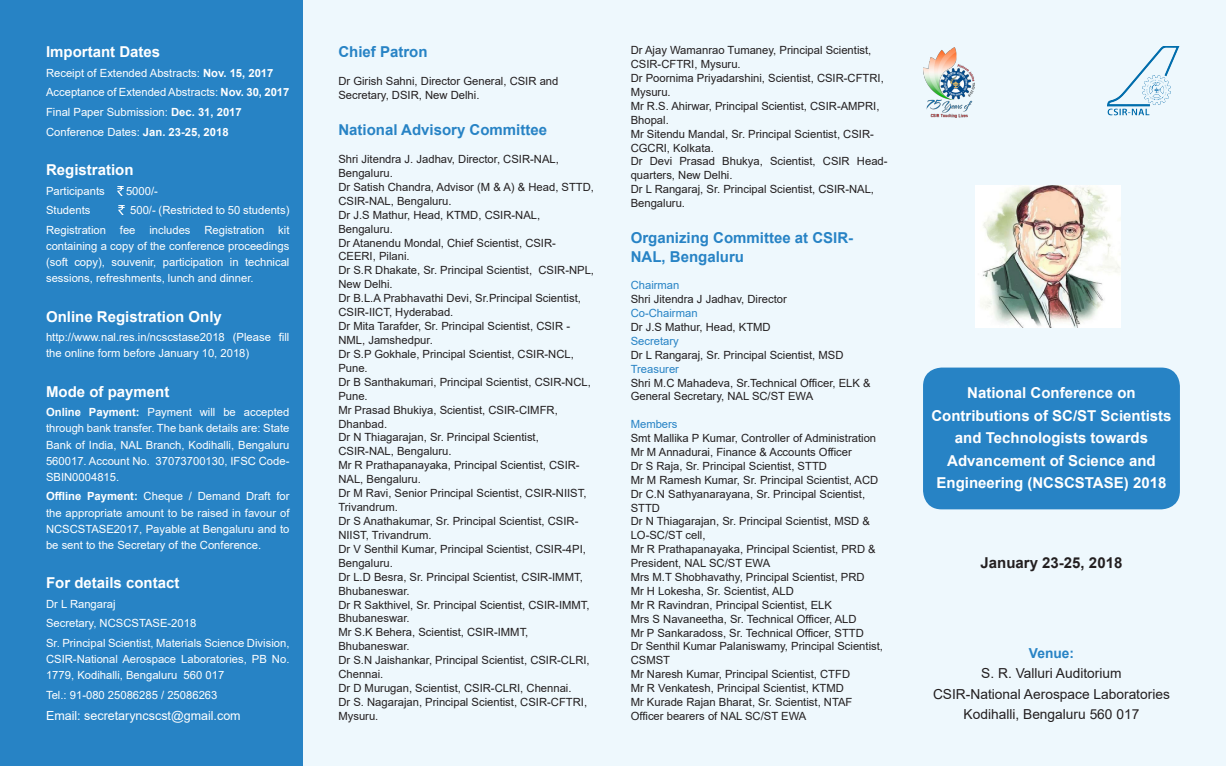
<style>
.page{position:relative;width:1226px;height:766px;background:#fff}
.page>*{position:absolute;margin:0;border:0;box-sizing:border-box;transform-origin:0 0}
.body_9_11{font:700 15px/22.5px "Arial";color:#fff;text-align:center}
.commi{font:700 15px/18.1px "Arial";color:#2783c5}
.t1{font:700 15px "Arial";color:#231f20}
.t2{font:13.75px "Arial";color:#231f20}
.t3{font:700 13.75px "Arial";color:#2783c5}
.body{font:12.5px "Arial";color:#fff}
.commi-2{font:11.25px/13.9px "Arial";color:#231f20}
.body_9_11-2{font:11.25px/16.1px "Arial";color:#fff;text-align:justify}
.commi-3{font:11.25px "Arial";color:#2783c5}
.s1{font-weight:700}
</style>
<div class="page">
<div style="left:1px;top:0;width:1225px;height:765px;background:#eef8fd"></div>
<div style="left:0;top:0;width:303px;height:765px;background:#2783c5"></div>
<img style="left:923px;top:48px;width:51px;height:69px">
<div style="left:923px;top:367px;width:257px;height:142px;background:#2783c5;border-radius:19px"></div>
<img style="left:1108px;top:46px;width:72px;height:70px">
<svg style="left:117px;top:187px;width:6px;height:9px"></svg>
<svg style="left:119px;top:206px;width:6px;height:9px"></svg>
<img style="left:976px;top:186px;width:145px;height:141px">
<p class="body_9_11" style="left:46px;top:41px;width:116px">Important Dates</p>
<p class="body_9_11-2" style="left:46px;top:65px;width:229px">Receipt of Extended Abstracts: <span class="s1">Nov. 15, 2017</span></p>
<p class="body_9_11-2" style="left:46px;top:84px;width:245px">Acceptance of Extended Abstracts: <span class="s1">Nov. 30, 2017</span></p>
<p class="body_9_11-2" style="left:46px;top:104px;width:197px">Final Paper Submission: <span class="s1">Dec. 31, 2017</span></p>
<p class="body_9_11-2" style="left:46px;top:123px;width:184px">Conference Dates: <span class="s1">Jan. 23-25, 2018</span></p>
<p class="body_9_11" style="left:46px;top:158px;width:89px">Registration</p>
<p class="body_9_11-2" style="left:46px;top:182px;width:60px">Participants</p>
<p class="body_9_11-2" style="left:126px;top:182px;width:33px">5000/-</p>
<p class="body_9_11-2" style="left:46px;top:202px;width:46px">Students</p>
<p class="body_9_11-2" style="left:130px;top:202px;width:161px">500/- (Restricted to 50 students)</p>
<p class="body_9_11-2" style="left:46px;top:222px;width:245px">Registration fee includes Registration kit containing a copy of the conference proceedings (soft copy), souvenir, participation in technical sessions, refreshments, lunch and dinner.</p>
<p class="body_9_11" style="left:46px;top:305px;width:177px">Online Registration Only</p>
<p class="body_9_11-2" style="left:46px;top:329px;width:245px">http://www.nal.res.in/ncscstase2018 (Please fill the online form before January 10, 2018)</p>
<p class="body_9_11" style="left:46px;top:380px;width:125px">Mode of payment</p>
<p class="body_9_11-2" style="left:46px;top:404px;width:245px"><span class="s1">Online Payment:</span> Payment will be accepted through bank transfer. The bank details are: State Bank of India, NAL Branch, Kodihalli, Bengaluru 560017. Account No. 37073700130, IFSC Code-SBIN0004815.</p>
<p class="body_9_11-2" style="left:46px;top:488px;width:245px"><span class="s1">Offline Payment:</span> Cheque / Demand Draft for the appropriate amount to be raised in favour of NCSCSTASE2017, Payable at Bengaluru and to be sent to the Secretary of the Conference.</p>
<p class="body_9_11" style="left:46px;top:571px;width:135px">For details contact</p>
<p class="body_9_11-2" style="left:46px;top:595px;width:71px">Dr L Rangaraj</p>
<p class="body_9_11-2" style="left:46px;top:615px;width:152px">Secretary, NCSCSTASE-2018</p>
<p class="body_9_11-2" style="left:46px;top:634px;width:245px">Sr. Principal Scientist, Materials Science Division, CSIR-National Aerospace Laboratories, PB No.<br>1779, Kodihalli, Bengaluru 560 017</p>
<p class="body_9_11-2" style="left:46px;top:686px;width:173px">Tel.: 91-080 25086285 / 25086263</p>
<p class="body" style="left:46px;top:706px;width:196px">Email: secretaryncscst@gmail.com</p>
<p class="commi" style="left:338px;top:43px;width:91px">Chief Patron</p>
<p class="commi-2" style="left:338px;top:74px;width:222px">Dr Girish Sahni, Director General, CSIR and<br>Secretary, DSIR, New Delhi.</p>
<p class="commi" style="left:338px;top:121px;width:210px">National Advisory Committee</p>
<p class="commi-2" style="left:338px;top:152px;width:222px">Shri Jitendra J. Jadhav, Director, CSIR-NAL,<br>Bengaluru.</p>
<p class="commi-2" style="left:338px;top:180px;width:257px">Dr Satish Chandra, Advisor (M &amp; A) &amp; Head, STTD,<br>CSIR-NAL, Bengaluru.</p>
<p class="commi-2" style="left:338px;top:208px;width:203px">Dr J.S Mathur, Head, KTMD, CSIR-NAL,<br>Bengaluru.</p>
<p class="commi-2" style="left:338px;top:235px;width:219px">Dr Atanendu Mondal, Chief Scientist, CSIR-<br>CEERI, Pilani.</p>
<p class="commi-2" style="left:338px;top:263px;width:257px">Dr S.R Dhakate, Sr. Principal Scientist, CSIR-NPL,<br>New Delhi.</p>
<p class="commi-2" style="left:338px;top:291px;width:244px">Dr B.L.A Prabhavathi Devi, Sr.Principal Scientist,<br>CSIR-IICT, Hyderabad.</p>
<p class="commi-2" style="left:338px;top:319px;width:233px">Dr Mita Tarafder, Sr. Principal Scientist, CSIR -<br>NML, Jamshedpur.</p>
<p class="commi-2" style="left:338px;top:347px;width:237px">Dr S.P Gokhale, Principal Scientist, CSIR-NCL,<br>Pune.</p>
<p class="commi-2" style="left:338px;top:374px;width:254px">Dr B Santhakumari, Principal Scientist, CSIR-NCL,<br>Pune.</p>
<p class="commi-2" style="left:338px;top:402px;width:221px">Mr Prasad Bhukiya, Scientist, CSIR-CIMFR,<br>Dhanbad.</p>
<p class="commi-2" style="left:338px;top:430px;width:202px">Dr N Thiagarajan, Sr. Principal Scientist,<br>CSIR-NAL, Bengaluru.</p>
<p class="commi-2" style="left:338px;top:458px;width:243px">Mr R Prathapanayaka, Principal Scientist, CSIR-<br>NAL, Bengaluru.</p>
<p class="commi-2" style="left:338px;top:486px;width:250px">Dr M Ravi, Senior Principal Scientist, CSIR-NIIST,<br>Trivandrum.</p>
<p class="commi-2" style="left:338px;top:514px;width:242px">Dr S Anathakumar, Sr. Principal Scientist, CSIR-<br>NIIST, Trivandrum.</p>
<p class="commi-2" style="left:338px;top:541px;width:249px">Dr V Senthil Kumar, Principal Scientist, CSIR-4PI,<br>Bengaluru.</p>
<p class="commi-2" style="left:338px;top:569px;width:246px">Dr L.D Besra, Sr. Principal Scientist, CSIR-IMMT,<br>Bhubaneswar.</p>
<p class="commi-2" style="left:338px;top:597px;width:253px">Dr R Sakthivel, Sr. Principal Scientist, CSIR-IMMT,<br>Bhubaneswar.</p>
<p class="commi-2" style="left:338px;top:625px;width:192px">Mr S.K Behera, Scientist, CSIR-IMMT,<br>Bhubaneswar.</p>
<p class="commi-2" style="left:338px;top:653px;width:253px">Dr S.N Jaishankar, Principal Scientist, CSIR-CLRI,<br>Chennai.</p>
<p class="commi-2" style="left:338px;top:681px;width:235px">Dr D Murugan, Scientist, CSIR-CLRI, Chennai.</p>
<p class="commi-2" style="left:338px;top:694px;width:250px">Dr S. Nagarajan, Principal Scientist, CSIR-CFTRI,<br>Mysuru.</p>
<p class="commi-2" style="left:631px;top:43px;width:242px">Dr Ajay Wamanrao Tumaney, Principal Scientist,<br>CSIR-CFTRI, Mysuru.</p>
<p class="commi-2" style="left:631px;top:71px;width:255px">Dr Poornima Priyadarshini, Scientist, CSIR-CFTRI,<br>Mysuru.</p>
<p class="commi-2" style="left:631px;top:99px;width:250px">Mr R.S. Ahirwar, Principal Scientist, CSIR-AMPRI,<br>Bhopal.</p>
<p class="commi-2" style="left:631px;top:127px;width:245px">Mr Sitendu Mandal, Sr. Principal Scientist, CSIR-<br>CGCRI, Kolkata.</p>
<p class="commi-2" style="left:631px;top:154px;width:258px">Dr Devi Prasad Bhukya, Scientist, CSIR Head&shy;quarters, New Delhi.</p>
<p class="commi-2" style="left:631px;top:182px;width:245px">Dr L Rangaraj, Sr. Principal Scientist, CSIR-NAL,<br>Bengaluru.</p>
<p class="commi" style="left:631px;top:229px;width:224px">Organizing Committee at CSIR-<br>NAL, Bengaluru</p>
<p class="commi-3" style="left:631px;top:277px;width:50px">Chairman</p>
<p class="commi-2" style="left:631px;top:292px;width:158px">Shri Jitendra J Jadhav, Director</p>
<p class="commi-3" style="left:631px;top:305px;width:68px">Co-Chairman</p>
<p class="commi-2" style="left:631px;top:320px;width:142px">Dr J.S Mathur, Head, KTMD</p>
<p class="commi-3" style="left:631px;top:333px;width:50px">Secretary</p>
<p class="commi-2" style="left:631px;top:347px;width:214px">Dr L Rangaraj, Sr. Principal Scientist, MSD</p>
<p class="commi-3" style="left:631px;top:361px;width:50px">Treasurer</p>
<p class="commi-2" style="left:631px;top:375px;width:241px">Shri M.C Mahadeva, Sr.Technical Officer, ELK &amp;<br>General Secretary, NAL SC/ST EWA</p>
<p class="commi-3" style="left:631px;top:416px;width:48px">Members</p>
<p class="commi-2" style="left:631px;top:431px;width:247px">Smt Mallika P Kumar, Controller of Administration</p>
<p class="commi-2" style="left:631px;top:445px;width:223px">Mr M Annadurai, Finance &amp; Accounts Officer</p>
<p class="commi-2" style="left:631px;top:459px;width:198px">Dr S Raja, Sr. Principal Scientist, STTD</p>
<p class="commi-2" style="left:631px;top:472px;width:249px">Mr M Ramesh Kumar, Sr. Principal Scientist, ACD</p>
<p class="commi-2" style="left:631px;top:486px;width:236px">Dr C.N Sathyanarayana, Sr. Principal Scientist,<br>STTD</p>
<p class="commi-2" style="left:631px;top:514px;width:241px">Dr N Thiagarajan, Sr. Principal Scientist, MSD &amp;<br>LO-SC/ST cell,</p>
<p class="commi-2" style="left:631px;top:542px;width:247px">Mr R Prathapanayaka, Principal Scientist, PRD &amp;<br>President, NAL SC/ST EWA</p>
<p class="commi-2" style="left:631px;top:570px;width:236px">Mrs M.T Shobhavathy, Principal Scientist, PRD</p>
<p class="commi-2" style="left:631px;top:583px;width:165px">Mr H Lokesha, Sr. Scientist, ALD</p>
<p class="commi-2" style="left:631px;top:597px;width:203px">Mr R Ravindran, Principal Scientist, ELK</p>
<p class="commi-2" style="left:631px;top:611px;width:227px">Mrs S Navaneetha, Sr. Technical Officer, ALD</p>
<p class="commi-2" style="left:631px;top:625px;width:235px">Mr P Sankaradoss, Sr. Technical Officer, STTD</p>
<p class="commi-2" style="left:631px;top:639px;width:254px">Dr Senthil Kumar Palaniswamy, Principal Scientist,<br>CSMST</p>
<p class="commi-2" style="left:631px;top:667px;width:221px">Mr Naresh Kumar, Principal Scientist, CTFD</p>
<p class="commi-2" style="left:631px;top:681px;width:215px">Mr R Venkatesh, Principal Scientist, KTMD</p>
<p class="commi-2" style="left:631px;top:694px;width:223px">Mr Kurade Rajan Bharat, Sr. Scientist, NTAF</p>
<p class="commi-2" style="left:631px;top:708px;width:177px">Officer bearers of NAL SC/ST EWA</p>
<p class="body_9_11" style="left:931px;top:382px;width:242px">National Conference on<br>Contributions of SC/ST Scientists and Technologists towards<br>Advancement of Science and<br>Engineering (NCSCSTASE) 2018</p>
<p class="t1" style="left:981px;top:551px;width:143px">January 23-25, 2018</p>
<p class="t3" style="left:1029px;top:643px;width:47px">Venue:</p>
<p class="t2" style="left:981px;top:664px;width:142px">S. R. Valluri Auditorium</p>
<p class="t2" style="left:933px;top:684px;width:238px">CSIR-National Aerospace Laboratories</p>
<p class="t2" style="left:964px;top:705px;width:177px">Kodihalli, Bengaluru 560 017</p>
</div>
